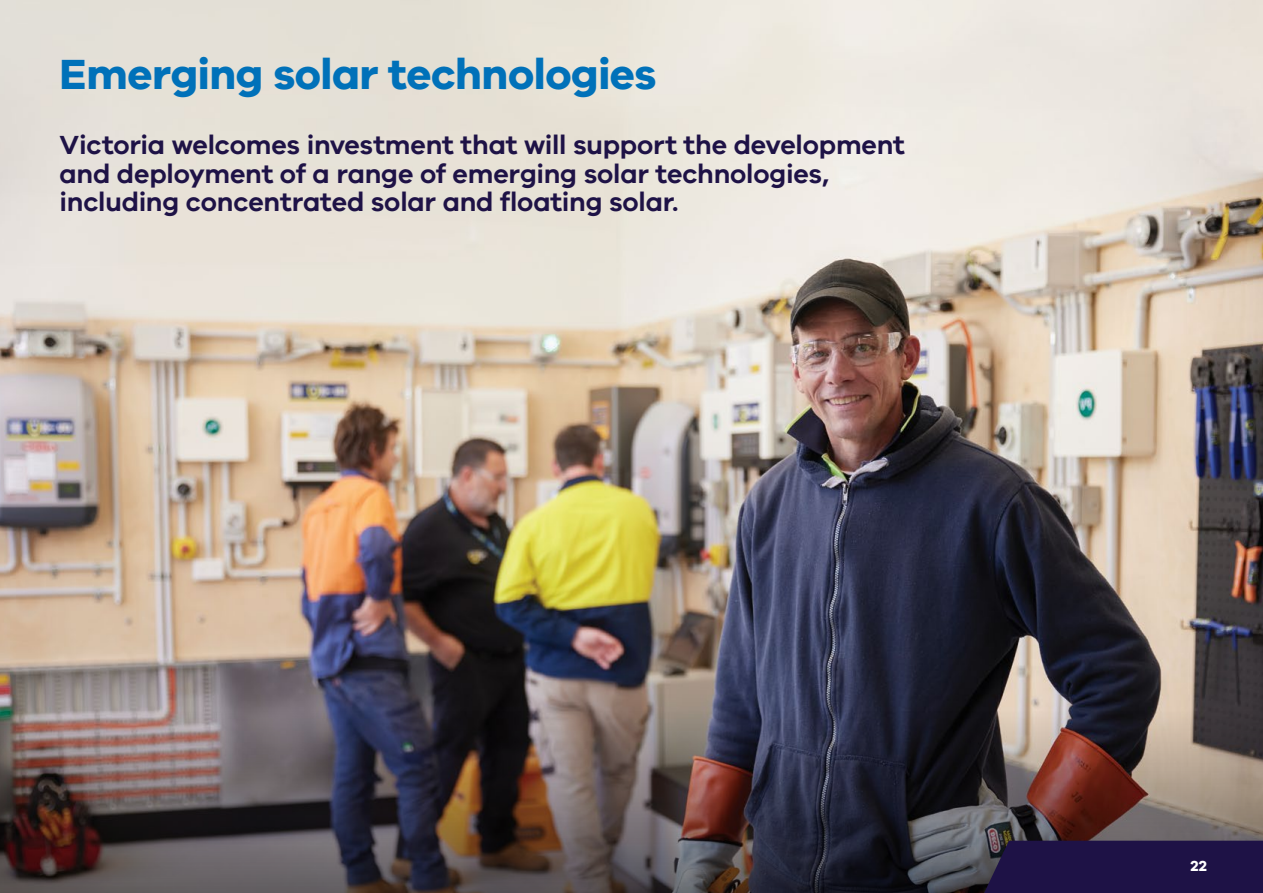
<style>
.page{position:relative;width:1263px;height:893px;background:#fff}
.page>*{position:absolute;margin:0;border:0;box-sizing:border-box;transform-origin:0 0}
.t1{font:700 43.5px "VIC";letter-spacing:-.01em;color:#0071b9}
.t2{font:600 27px/28.5px "VIC";letter-spacing:-.005em;color:#1e1246}
.t3{font:700 15px "VIC";color:#fff}
</style>
<div class="page">
<img style="left:0;top:0;width:1263px;height:710px">
<img style="left:0;top:710px;width:1263px;height:183px">
<svg style="left:975px;top:841px;width:288px;height:52px;background:#211646"></svg>
<h1 class="t1" style="left:60px;top:47px;width:599px">Emerging solar technologies</h1>
<p class="t2" style="left:60px;top:130px;width:847px">Victoria welcomes investment that will support the development and deployment of a range of emerging solar technologies, including concentrated solar and floating solar.</p>
<p class="t3" style="left:1190px;top:857px;width:18px">22</p>
</div>
